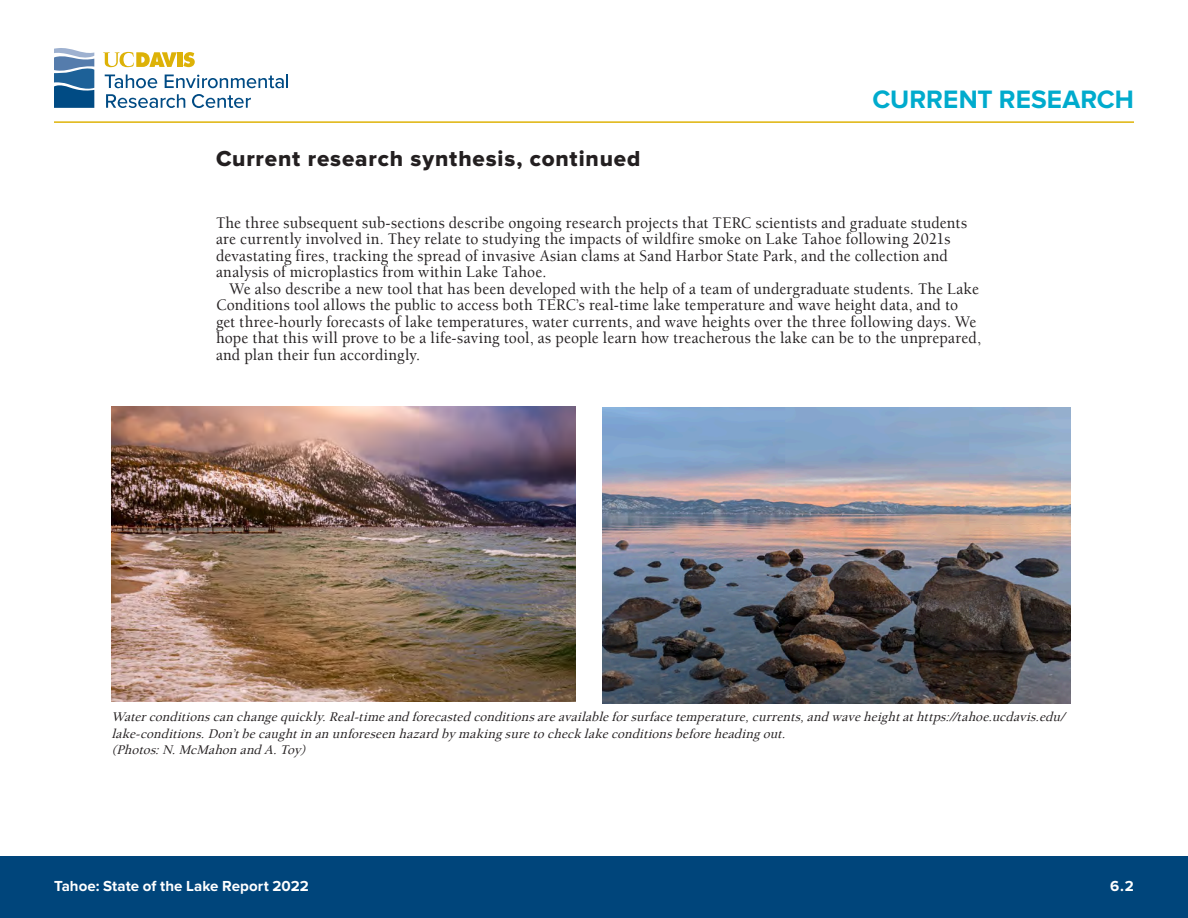
<style>
.page{position:relative;width:1188px;height:918px;background:#fff}
.page>*{position:absolute;margin:0;border:0;box-sizing:border-box;transform-origin:0 0}
.t1{font:700 26.1px "Proxima Nova";color:#00abcd}
._02_Title{font:22.5px "Proxima Nova Extrabld";letter-spacing:.04em;color:#231f20}
._05_Text{font:500 16.5px/16.5px "Berkeley UC Davis";letter-spacing:.015em;color:#231f20;scale:.94 1}
.t2{font:700 15.15px "Proxima Nova";letter-spacing:.005em;color:#fff}
._05_Text-2{font:italic 500 13.5px/16.5px "Berkeley UC Davis";letter-spacing:-.005em;color:#231f20}
</style>
<div class="page">
<div style="left:0;top:856px;width:1188px;height:62px;background:#00457b"></div>
<hr style="left:54px;top:121px;width:1080px;height:2px;background:#deb308">
<svg style="left:183px;top:52px;width:12px;height:15px"></svg>
<div style="left:177px;top:52px;width:5px;height:15px;background:#ddb207"></div>
<svg style="left:103px;top:52px;width:74px;height:15px"></svg>
<svg style="left:105px;top:75px;width:52px;height:13px"></svg>
<svg style="left:165px;top:75px;width:123px;height:13px"></svg>
<svg style="left:106px;top:94px;width:79px;height:14px"></svg>
<svg style="left:192px;top:94px;width:59px;height:14px"></svg>
<svg style="left:54px;top:48px;width:40px;height:60px;background:#4d7faa"></svg>
<img style="left:111px;top:407px;width:464px;height:294px">
<img style="left:603px;top:407px;width:467px;height:297px">
<p class="_02_Title" style="left:216px;top:146px;width:426px">Current research synthesis, continued</p>
<h1 class="t1" style="left:872px;top:85px;width:263px">CURRENT RESEARCH</h1>
<p class="_05_Text" style="left:216px;top:214px;width:801px">The three subsequent sub-sections describe ongoing research projects that TERC scientists and graduate students are currently involved in. They relate to studying the impacts of wildfire smoke on Lake Tahoe following 2021s devastating fires, tracking the spread of invasive Asian clams at Sand Harbor State Park, and the collection and analysis of microplastics from within Lake Tahoe.</p>
<p class="_05_Text" style="left:216px;top:280px;width:815px;text-indent:13px">We also describe a new tool that has been developed with the help of a team of undergraduate students. The Lake Conditions tool allows the public to access both TERC’s real-time lake temperature and wave height data, and to get three-hourly forecasts of lake temperatures, water currents, and wave heights over the three following days. We hope that this will prove to be a life-saving tool, as people learn how treacherous the lake can be to the unprepared, and plan their fun accordingly.</p>
<p class="_05_Text-2" style="left:112px;top:708px;width:959px">Waterconditionscanchangequickly.Real-timeandforecastedconditionsareavailableforsurfacetemperature,currents,andwaveheightathttps://tahoe.ucdavis.edu/ lake-conditions.Don’tbecaughtinanunforeseenhazardby makingsuretochecklakeconditionsbeforeheadingout.</p>
<p class="_05_Text-2" style="left:112px;top:741px;width:200px">(Photos:N.McMahonandA.Toy)</p>
<p class="t2" style="left:54px;top:877px;width:256px">Tahoe: State of the Lake Report 2022</p>
<p class="t2" style="left:1110px;top:877px;width:25px">6.2</p>
</div>
